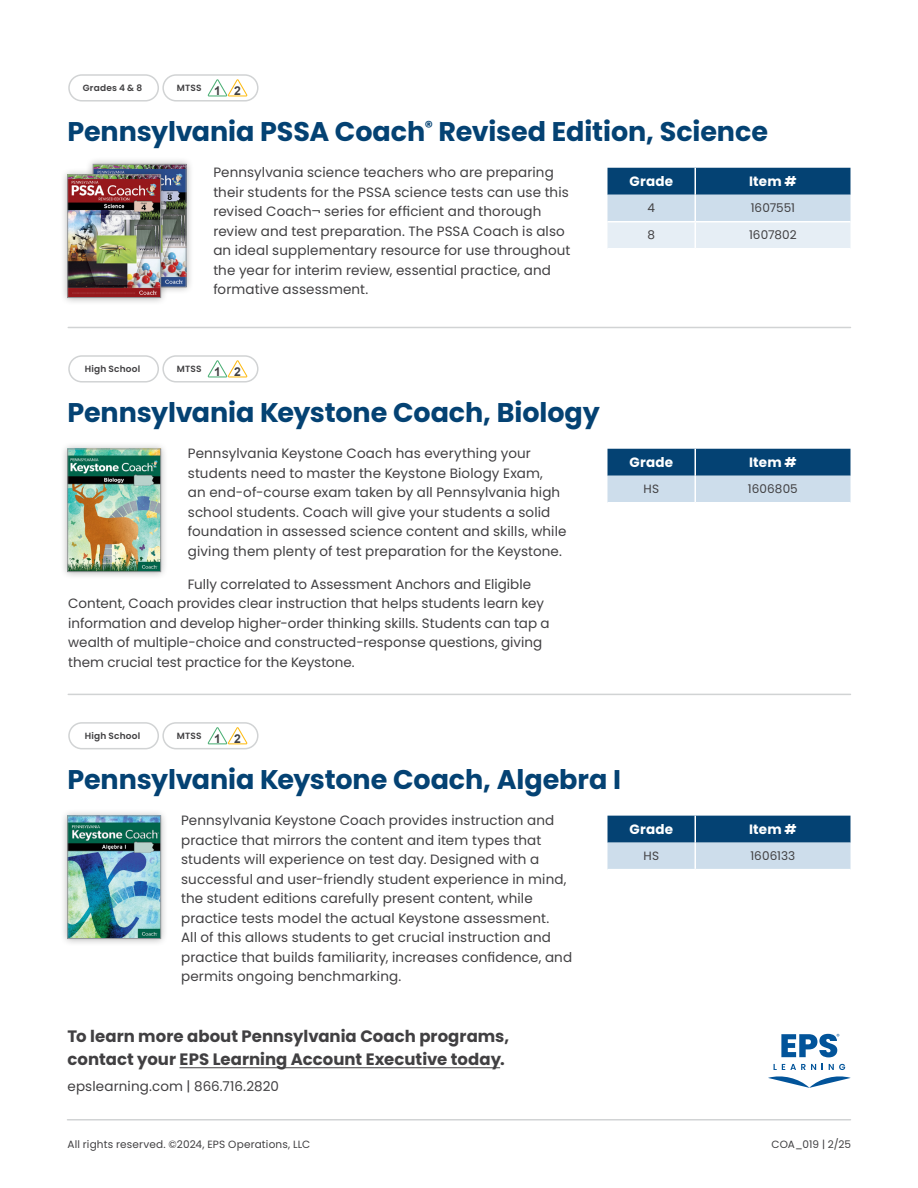
<style>
.page{position:relative;width:918px;height:1188px;background:#fff}
.page>*{position:absolute;margin:0;border:0;box-sizing:border-box;transform-origin:0 0}
.t1{font:700 27px "Poppins";letter-spacing:-.005em;color:#044273}
.t2{font:700 16.5px/22.5px "Poppins";color:#414042}
.t3{font:13.5px/19.5px "Poppins";letter-spacing:.005em;color:#414042}
.t4{font:700 13.5px "Poppins";letter-spacing:.01em;color:#fff}
.t5{font:12px "Poppins";letter-spacing:.01em;color:#414042}
.t6{font:10.5px "Poppins";letter-spacing:.015em;color:#414042}
.t7{font:600 9px "Poppins";letter-spacing:.02em;color:#414042}
.s1{font-family:"Arial";font-weight:700;font-size:12.15px}
</style>
<div class="page">
<svg style="left:768px;top:1064px;width:82px;height:24px"></svg>
<svg style="left:781px;top:1034px;width:58px;height:23px"></svg>
<hr style="left:68px;top:1119px;width:782px;height:1px;background:#d1d3d4">
<hr style="left:180px;top:1067px;width:320px;height:1px;background:#414042">
<hr style="left:68px;top:327px;width:782px;height:1px;background:#d1d3d4">
<hr style="left:68px;top:694px;width:782px;height:1px;background:#d1d3d4">
<svg style="left:608px;top:168px;width:242px;height:80px;background:#91aec6"></svg>
<hr style="left:694px;top:195px;width:2px;height:26px;background:#fff">
<hr style="left:608px;top:221px;width:87px;height:1px;background:#fff">
<hr style="left:695px;top:221px;width:155px;height:1px;background:#fff">
<hr style="left:694px;top:222px;width:2px;height:26px;background:#fff">
<hr style="left:694px;top:168px;width:2px;height:27px;background:#fff">
<svg style="left:608px;top:816px;width:242px;height:53px;background:#6990af"></svg>
<hr style="left:694px;top:843px;width:2px;height:26px;background:#fff">
<hr style="left:694px;top:816px;width:2px;height:27px;background:#fff">
<svg style="left:608px;top:449px;width:242px;height:53px;background:#688fae"></svg>
<hr style="left:694px;top:476px;width:2px;height:26px;background:#fff">
<hr style="left:694px;top:449px;width:2px;height:27px;background:#fff">
<div style="left:68px;top:74px;width:91px;height:28px;border:2px solid #d1d3d4;border-radius:13px"></div>
<div style="left:162px;top:74px;width:97px;height:28px;border:2px solid #d1d3d4;border-radius:13px"></div>
<svg style="left:208px;top:79px;width:39px;height:17px"></svg>
<div style="left:86px;top:157px;width:108px;height:138px;background:#000;opacity:.3"></div>
<img style="left:95px;top:166px;width:89px;height:119px">
<div style="left:93px;top:164px;width:93px;height:123px;border:1px solid #939598"></div>
<div style="left:60px;top:167px;width:109px;height:138px;background:#000;opacity:.3"></div>
<img style="left:69px;top:177px;width:90px;height:119px">
<div style="left:67px;top:175px;width:94px;height:123px;border:1px solid #939598"></div>
<div style="left:68px;top:355px;width:91px;height:28px;border:2px solid #d1d3d4;border-radius:13px"></div>
<div style="left:162px;top:355px;width:97px;height:28px;border:2px solid #d1d3d4;border-radius:13px"></div>
<svg style="left:208px;top:360px;width:39px;height:17px"></svg>
<div style="left:68px;top:722px;width:91px;height:27px;border:2px solid #d1d3d4;border-radius:13px"></div>
<div style="left:162px;top:722px;width:97px;height:27px;border:2px solid #d1d3d4;border-radius:13px"></div>
<svg style="left:208px;top:727px;width:39px;height:17px"></svg>
<div style="left:60px;top:441px;width:109px;height:138px;background:#000;opacity:.3"></div>
<img style="left:70px;top:451px;width:89px;height:119px">
<div style="left:68px;top:449px;width:93px;height:123px;border:1px solid #939598"></div>
<div style="left:60px;top:808px;width:109px;height:138px;background:#000;opacity:.3"></div>
<img style="left:70px;top:818px;width:89px;height:119px">
<div style="left:68px;top:816px;width:93px;height:123px;border:1px solid #939598"></div>
<p class="t7" style="left:83px;top:83px;width:61px">Grades 4 &amp; 8</p>
<p class="t7" style="left:177px;top:83px;width:66px">MTSS <span class="s1">1 2</span></p>
<h1 class="t1" style="left:68px;top:116px;width:702px">Pennsylvania PSSA Coach<sup>®</sup> Revised Edition, Science</h1>
<p class="t3" style="left:213px;top:163px;width:359px">Pennsylvania science teachers who are preparing their students for the PSSA science tests can use this revised Coach¬ series for efficient and thorough review and test preparation. The PSSA Coach is also an ideal supplementary resource for use throughout the year for interim review, essential practice, and formative assessment.</p>
<p class="t4" style="left:630px;top:173px;width:45px">Grade</p>
<p class="t4" style="left:749px;top:173px;width:49px">Item #</p>
<p class="t5" style="left:648px;top:201px;width:9px">4</p>
<p class="t5" style="left:751px;top:201px;width:46px">1607551</p>
<p class="t5" style="left:648px;top:228px;width:9px">8</p>
<p class="t5" style="left:749px;top:228px;width:49px">1607802</p>
<p class="t7" style="left:85px;top:364px;width:57px">High School</p>
<p class="t7" style="left:177px;top:364px;width:66px">MTSS <span class="s1">1 2</span></p>
<h1 class="t1" style="left:68px;top:397px;width:534px">Pennsylvania Keystone Coach, Biology</h1>
<p class="t3" style="left:188px;top:444px;width:380px">Pennsylvania Keystone Coach has everything your students need to master the Keystone Biology Exam,<br>an end-of-course exam taken by all Pennsylvania high school students. Coach will give your students a solid foundation in assessed science content and skills, while giving them plenty of test preparation for the Keystone.</p>
<p class="t3" style="left:68px;top:574px;width:483px;text-indent:120px">Fully correlated to Assessment Anchors and Eligible Content, Coach provides clear instruction that helps students learn key information and develop higher-order thinking skills. Students can tap a wealth of multiple-choice and constructed-response questions, giving them crucial test practice for the Keystone.</p>
<p class="t4" style="left:630px;top:454px;width:45px">Grade</p>
<p class="t4" style="left:749px;top:454px;width:49px">Item #</p>
<p class="t5" style="left:644px;top:482px;width:17px">HS</p>
<p class="t5" style="left:748px;top:482px;width:51px">1606805</p>
<p class="t7" style="left:85px;top:731px;width:57px">High School</p>
<p class="t7" style="left:177px;top:731px;width:66px">MTSS <span class="s1">1 2</span></p>
<h1 class="t1" style="left:68px;top:764px;width:555px">Pennsylvania Keystone Coach, Algebra I</h1>
<p class="t3" style="left:181px;top:811px;width:393px">Pennsylvania Keystone Coach provides instruction and practice that mirrors the content and item types that students will experience on test day. Designed with a successful and user-friendly student experience in mind, the student editions carefully present content, while practice tests model the actual Keystone assessment.<br>All of this allows students to get crucial instruction and practice that builds familiarity, increases confidence, and permits ongoing benchmarking.</p>
<p class="t4" style="left:630px;top:821px;width:45px">Grade</p>
<p class="t4" style="left:749px;top:821px;width:49px">Item #</p>
<p class="t5" style="left:644px;top:849px;width:17px">HS</p>
<p class="t5" style="left:750px;top:849px;width:47px">1606133</p>
<p class="t2" style="left:68px;top:1025px;width:443px">To learn more about Pennsylvania Coach programs, contact your EPS Learning Account Executive today.</p>
<p class="t3" style="left:68px;top:1077px;width:213px">epslearning.com | 866.716.2820</p>
<p class="t6" style="left:68px;top:1138px;width:244px">All rights reserved. ©2024, EPS Operations, LLC</p>
<p class="t6" style="left:772px;top:1138px;width:81px">COA_019 | 2/25</p>
</div>
